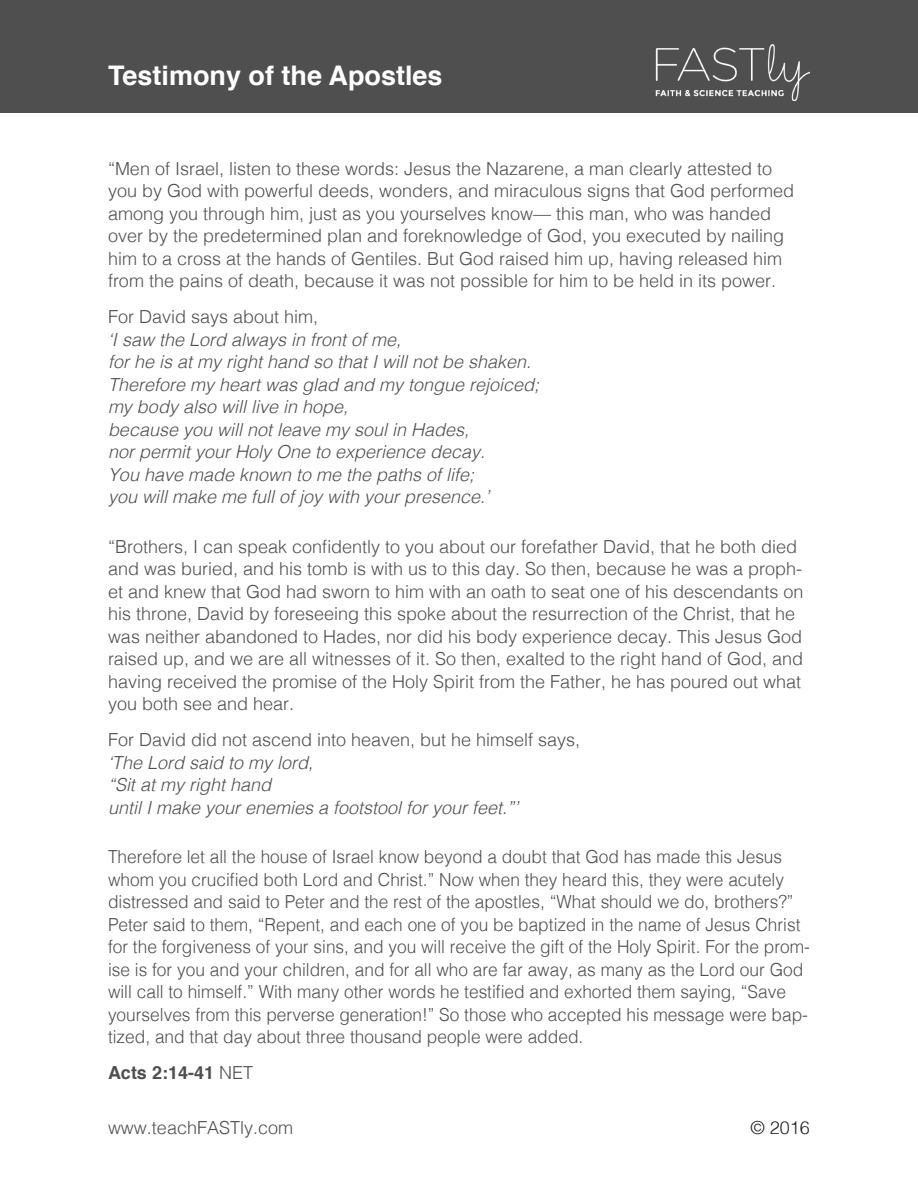
<style>
.page{position:relative;width:918px;height:1188px;background:#fff}
.page>*{position:absolute;margin:0;border:0;box-sizing:border-box;transform-origin:0 0}
.t1{font:700 27px "Helvetica";color:#fff}
.t2{font:300 18px/22.5px "Helvetica";color:#504f4f}
.t3{font:300 18px/22.5px "Helvetica";color:#504f4f;scale:.96 1}
.t4{font:italic 300 18px/22.5px "Helvetica";color:#504f4f}
.t5{font:700 18px "Helvetica";color:#504f4f}
.t6{font:300 18px "Helvetica";color:#231f20}
.s1{font-weight:300}
</style>
<div class="page">
<div style="left:0;top:0;width:918px;height:112px;background:#504f4f"></div>
<img style="left:655px;top:45px;width:155px;height:56px">
<h1 class="t1" style="left:108px;top:54px;width:336px">Testimony of the Apostles</h1>
<p class="t2" style="left:108px;top:156px;width:688px">“Men of Israel, listen to these words: Jesus the Nazarene, a man clearly attested to you by God with powerful deeds, wonders, and miraculous signs that God performed among you through him, just as you yourselves know— this man, who was handed over by the predetermined plan and foreknowledge of God, you executed by nailing him to a cross at the hands of Gentiles. But God raised him up, having released him from the pains of death, because it was not possible for him to be held in its power.</p>
<p class="t2" style="left:108px;top:305px;width:212px">For David says about him,</p>
<p class="t4" style="left:108px;top:327px;width:433px">‘I saw the Lord always in front of me,<br>for he is at my right hand so that I will not be shaken.<br>Therefore my heart was glad and my tongue rejoiced; my body also will live in hope,<br>because you will not leave my soul in Hades,<br>nor permit your Holy One to experience decay.<br>You have made known to me the paths of life;<br>you will make me full of joy with your presence.’</p>
<p class="t2" style="left:108px;top:534px;width:697px">“Brothers, I can speak confidently to you about our forefather David, that he both died and was buried, and his tomb is with us to this day. So then, because he was a proph&shy;et and knew that God had sworn to him with an oath to seat one of his descendants on his throne, David by foreseeing this spoke about the resurrection of the Christ, that he was neither abandoned to Hades, nor did his body experience decay. This Jesus God raised up, and we are all witnesses of it. So then, exalted to the right hand of God, and having received the promise of the Holy Spirit from the Father, he has poured out what you both see and hear.</p>
<p class="t2" style="left:108px;top:728px;width:474px">For David did not ascend into heaven, but he himself says,</p>
<p class="t4" style="left:108px;top:750px;width:412px">‘The Lord said to my lord,<br>“Sit at my right hand<br>until I make your enemies a footstool for your feet.”’</p>
<p class="t3" style="left:108px;top:845px;width:733px">Therefore let all the house of Israel know beyond a doubt that God has made this Jesus whom you crucified both Lord and Christ.” Now when they heard this, they were acutely distressed and said to Peter and the rest of the apostles, “What should we do, brothers?” Peter said to them, “Repent, and each one of you be baptized in the name of Jesus Christ for the forgiveness of your sins, and you will receive the gift of the Holy Spirit. For the prom&shy;ise is for you and your children, and for all who are far away, as many as the Lord our God will call to himself.” With many other words he testified and exhorted them saying, “Save yourselves from this perverse generation!” So those who accepted his message were bap&shy;tized, and that day about three thousand people were added.</p>
<p class="t5" style="left:108px;top:1059px;width:147px">Acts 2:14-41 <span class="s1">NET</span></p>
<p class="t2" style="left:108px;top:1115px;width:187px">www.teachFASTly.com</p>
<p class="t6" style="left:751px;top:1112px;width:61px">© 2016</p>
</div>
